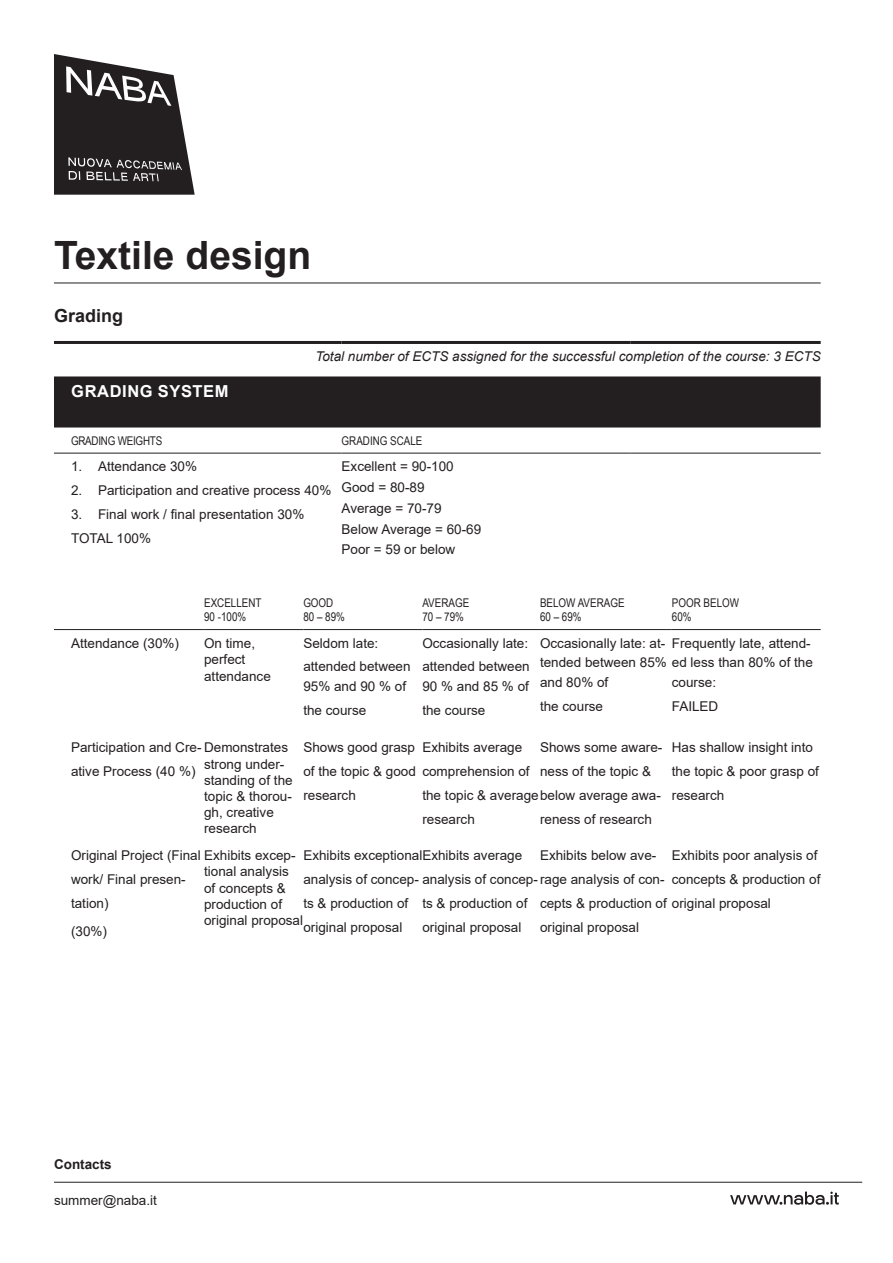
<style>
.page{position:relative;width:893px;height:1263px;background:#fff}
.page>*{position:absolute;margin:0;border:0;box-sizing:border-box;transform-origin:0 0}
.SOTTOTITOLO{font:700 39px "Arial";color:#231f20}
.TITOLO_TABELLA{font:700 18px "Arial";color:#231f20}
.t1{font:700 16.5px "Arial";letter-spacing:.035em;color:#fff}
.PARAGRAFO_TESTO{font:13.5px/24px "Arial";color:#231f20}
.t2{font:italic 13.5px "Arial";color:#231f20}
.t3{font:700 13.5px "Arial";color:#231f20}
.t4{font:12px "Arial Narrow";color:#231f20}
.t5{font:12px "Arial Narrow";letter-spacing:-.02em;color:#231f20}
</style>
<div class="page">
<svg style="left:54px;top:54px;width:141px;height:141px"></svg>
<svg style="left:730px;top:1191px;width:109px;height:14px"></svg>
<hr style="left:54px;top:1182px;width:808px;height:1px;background:#231f20">
<div style="left:54px;top:376px;width:767px;height:51px;background:#231f20"></div>
<svg style="left:54px;top:453px;width:17px;height:1px"></svg>
<hr style="left:71px;top:453px;width:271px;height:1px;background:#231f20">
<hr style="left:342px;top:453px;width:289px;height:1px;background:#231f20">
<hr style="left:631px;top:453px;width:190px;height:1px;background:#231f20">
<hr style="left:54px;top:341px;width:17px;height:3px;background:#231f20">
<hr style="left:71px;top:341px;width:271px;height:3px;background:#231f20">
<hr style="left:342px;top:341px;width:289px;height:3px;background:#231f20">
<hr style="left:631px;top:341px;width:190px;height:3px;background:#231f20">
<svg style="left:54px;top:629px;width:17px;height:1px"></svg>
<hr style="left:71px;top:629px;width:133px;height:1px;background:#231f20">
<hr style="left:204px;top:629px;width:99px;height:1px;background:#231f20">
<hr style="left:303px;top:629px;width:119px;height:1px;background:#231f20">
<hr style="left:422px;top:629px;width:118px;height:1px;background:#231f20">
<hr style="left:540px;top:629px;width:132px;height:1px;background:#231f20">
<hr style="left:672px;top:629px;width:149px;height:1px;background:#231f20">
<hr style="left:54px;top:283px;width:767px;height:1px;background:#231f20">
<p class="SOTTOTITOLO" style="left:54px;top:228px;width:259px">Textile design</p>
<p class="TITOLO_TABELLA" style="left:54px;top:303px;width:71px">Grading</p>
<p class="t2" style="left:315px;top:347px;width:507px">Total number of ECTS assigned for the successful completion of the course: 3 ECTS</p>
<p class="t1" style="left:71px;top:379px;width:159px">GRADING SYSTEM</p>
<p class="t5" style="left:71px;top:432px;width:93px">GRADING WEIGHTS</p>
<p class="t4" style="left:342px;top:432px;width:82px">GRADING SCALE</p>
<p class="PARAGRAFO_TESTO" style="left:71px;top:454px;width:128px">1. Attendance 30%</p>
<p class="PARAGRAFO_TESTO" style="left:71px;top:478px;width:262px">2. Participation and creative process 40%</p>
<p class="PARAGRAFO_TESTO" style="left:71px;top:502px;width:235px">3. Final work / final presentation 30%</p>
<p class="PARAGRAFO_TESTO" style="left:71px;top:526px;width:82px">TOTAL 100%</p>
<p class="PARAGRAFO_TESTO" style="left:342px;top:454px;width:114px">Excellent = 90-100</p>
<p class="PARAGRAFO_TESTO" style="left:342px;top:475px;width:84px">Good = 80-89</p>
<p class="PARAGRAFO_TESTO" style="left:342px;top:496px;width:101px">Average = 70-79</p>
<p class="PARAGRAFO_TESTO" style="left:342px;top:517px;width:141px">Below Average = 60-69</p>
<p class="PARAGRAFO_TESTO" style="left:342px;top:537px;width:115px">Poor = 59 or below</p>
<p class="t4" style="left:204px;top:594px;width:59px">EXCELLENT</p>
<p class="t4" style="left:204px;top:608px;width:44px">90 -100%</p>
<p class="PARAGRAFO_TESTO" style="left:71px;top:631px;width:110px">Attendance (30%)</p>
<p class="PARAGRAFO_TESTO" style="left:204px;top:631px;width:53px">On time,</p>
<p class="PARAGRAFO_TESTO" style="left:204px;top:647px;width:43px">perfect</p>
<p class="PARAGRAFO_TESTO" style="left:204px;top:664px;width:68px">attendance</p>
<p class="t4" style="left:303px;top:594px;width:32px">GOOD</p>
<p class="t4" style="left:303px;top:608px;width:43px">80 – 89%</p>
<p class="PARAGRAFO_TESTO" style="left:303px;top:631px;width:77px">Seldom late:</p>
<p class="PARAGRAFO_TESTO" style="left:303px;top:657px;width:109px;line-height:19.5px">attended between<br>95% and 90 % of</p>
<p class="PARAGRAFO_TESTO" style="left:303px;top:698px;width:65px">the course</p>
<p class="t4" style="left:422px;top:594px;width:48px">AVERAGE</p>
<p class="t4" style="left:422px;top:608px;width:43px">70 – 79%</p>
<p class="PARAGRAFO_TESTO" style="left:422px;top:631px;width:107px">Occasionally late:</p>
<p class="PARAGRAFO_TESTO" style="left:422px;top:657px;width:109px;line-height:19.5px">attended between<br>90 % and 85 % of</p>
<p class="PARAGRAFO_TESTO" style="left:422px;top:698px;width:65px">the course</p>
<p class="t4" style="left:540px;top:594px;width:86px">BELOW AVERAGE</p>
<p class="t4" style="left:540px;top:608px;width:43px">60 – 69%</p>
<p class="t4" style="left:672px;top:594px;width:69px">POOR BELOW</p>
<p class="t4" style="left:672px;top:608px;width:21px">60%</p>
<p class="PARAGRAFO_TESTO" style="left:540px;top:633px;width:274px;line-height:19.5px">Occasionally late: at-<br>tended between 85% ed less than 80% of the and 80% of</p>
<p class="PARAGRAFO_TESTO" style="left:540px;top:694px;width:65px">the course</p>
<p class="PARAGRAFO_TESTO" style="left:672px;top:631px;width:140px">Frequently late, attend-</p>
<p class="PARAGRAFO_TESTO" style="left:672px;top:670px;width:46px">course:</p>
<p class="PARAGRAFO_TESTO" style="left:672px;top:694px;width:48px">FAILED</p>
<p class="PARAGRAFO_TESTO" style="left:71px;top:736px;width:219px">Participation and Cre- Demonstrates ative Process (40 %)</p>
<p class="PARAGRAFO_TESTO" style="left:204px;top:756px;width:90px;line-height:16.2px">strong under&shy;standing of the topic &amp; thorou&shy;gh, creative research</p>
<p class="PARAGRAFO_TESTO" style="left:303px;top:736px;width:114px;text-align:justify">Shows good grasp of the topic &amp; good research</p>
<p class="PARAGRAFO_TESTO" style="left:422px;top:736px;width:240px">Exhibits average<br>comprehension of<br>the topic &amp; averagebelow average awa&shy;research</p>
<p class="PARAGRAFO_TESTO" style="left:540px;top:736px;width:124px">Shows some aware&shy;ness of the topic &amp;</p>
<p class="PARAGRAFO_TESTO" style="left:540px;top:808px;width:113px">reness of research</p>
<p class="PARAGRAFO_TESTO" style="left:672px;top:736px;width:149px">Has shallow insight into the topic &amp; poor grasp of research</p>
<p class="PARAGRAFO_TESTO" style="left:71px;top:843px;width:226px">Original Project (Final Exhibits excep&shy;work/ Final presen-<br>tation)</p>
<p class="PARAGRAFO_TESTO" style="left:71px;top:919px;width:38px">(30%)</p>
<p class="PARAGRAFO_TESTO" style="left:672px;top:843px;width:150px">Exhibits poor analysis of concepts &amp; production of</p>
<p class="PARAGRAFO_TESTO" style="left:303px;top:843px;width:363px">Exhibits exceptionalExhibits average<br>analysis of concep- analysis of concep-rage analysis of con&shy;ts &amp; production of<br>original proposal</p>
<p class="PARAGRAFO_TESTO" style="left:540px;top:843px;width:118px">Exhibits below ave-</p>
<p class="PARAGRAFO_TESTO" style="left:540px;top:891px;width:232px">cepts &amp; production of original proposal original proposal</p>
<p class="PARAGRAFO_TESTO" style="left:204px;top:863px;width:101px;line-height:16.2px">tional analysis of concepts &amp; production of original proposal</p>
<p class="PARAGRAFO_TESTO" style="left:422px;top:891px;width:107px">ts &amp; production of original proposal</p>
<p class="t3" style="left:54px;top:1154px;width:59px">Contacts</p>
<p class="PARAGRAFO_TESTO" style="left:54px;top:1188px;width:104px">summer@naba.it</p>
</div>
